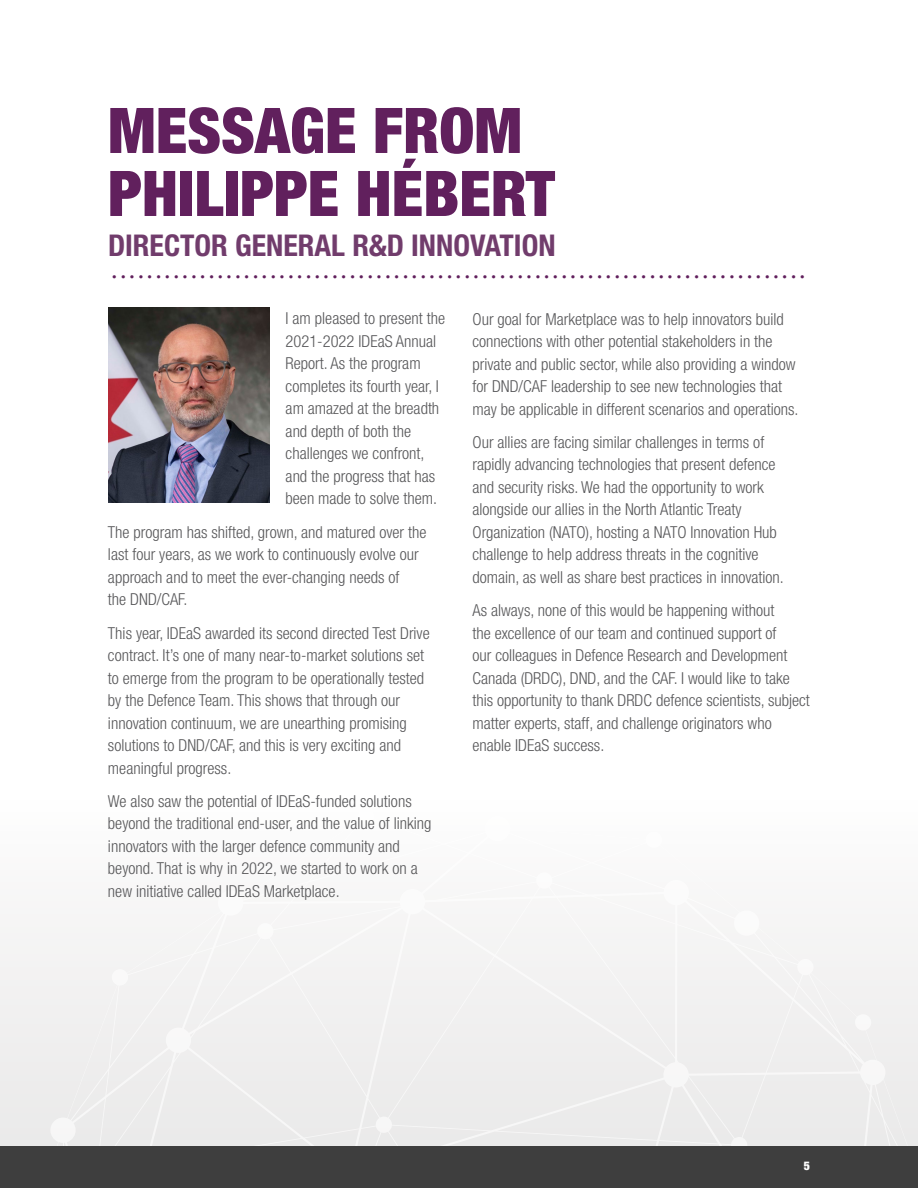
<style>
.page{position:relative;width:918px;height:1188px;background:#fff}
.page>*{position:absolute;margin:0;border:0;box-sizing:border-box;transform-origin:0 0}
.t1{font:900 condensed 63px/63px "Helvetica Neue LT Std";color:#61205d}
.t2{font:700 condensed 30px "Helvetica Neue LT Std";color:#713c6c}
.t3{font:300 condensed 16.5px/22.5px "Helvetica Neue LT Std";color:#58585a}
.t4{font:900 condensed 12px "Helvetica Neue LT Std";color:#fff}
.t5{font:condensed 9px "Helvetica Neue LT Std";color:#61205d}
</style>
<div class="page">
<hr style="left:0;top:662px;width:1px;height:526px;background:#f7f6f6">
<div style="left:10px;top:927px;width:908px;height:219px;background:#f0efef"></div>
<img style="left:108px;top:307px;width:161px;height:196px">
<div style="left:0;top:1146px;width:918px;height:42px;background:#3e3e3e"></div>
<h1 class="t1" style="left:108px;top:98px;width:448px">MESSAGE FROM<br>PHILIPPE HÉBERT</h1>
<h2 class="t2" style="left:108px;top:227px;width:449px">DIRECTOR GENERAL R&amp;D INNOVATION</h2>
<p class="t5" style="left:112px;top:272px;width:694px">• • • • • • • • • • • • • • • • • • • • • • • • • • • • • • • • • • • • • • • • • • • • • • • • • • • • • • • • • • • • • • • • • • • • • • • • • • • • • • •</p>
<p class="t3" style="left:286px;top:307px;width:161px">I am pleased to present the<br>2021-2022 IDEaS Annual<br>Report. As the program completes its fourth year, I am amazed at the breadth and depth of both the challenges we confront, and the progress that has been made to solve them.</p>
<p class="t3" style="left:108px;top:521px;width:320px">The program has shifted, grown, and matured over the last four years, as we work to continuously evolve our approach and to meet the ever-changing needs of<br>the DND/CAF.</p>
<p class="t3" style="left:108px;top:621px;width:323px">This year, IDEaS awarded its second directed Test Drive contract. It’s one of many near-to-market solutions set to emerge from the program to be operationally tested by the Defence Team. This shows that through our innovation continuum, we are unearthing promising solutions to DND/CAF, and this is very exciting and meaningful progress.</p>
<p class="t3" style="left:108px;top:790px;width:325px">We also saw the potential of IDEaS-funded solutions beyond the traditional end-user, and the value of linking innovators with the larger defence community and beyond. That is why in 2022, we started to work on a new initiative called IDEaS Marketplace.</p>
<p class="t3" style="left:473px;top:307px;width:328px">Our goal for Marketplace was to help innovators build connections with other potential stakeholders in the private and public sector, while also providing a window for DND/CAF leadership to see new technologies that may be applicable in different scenarios and operations.</p>
<p class="t3" style="left:473px;top:431px;width:313px">Our allies are facing similar challenges in terms of rapidly advancing technologies that present defence and security risks. We had the opportunity to work alongside our allies in the North Atlantic Treaty Organization (NATO), hosting a NATO Innovation Hub challenge to help address threats in the cognitive domain, as well as share best practices in innovation.</p>
<p class="t3" style="left:473px;top:599px;width:339px">As always, none of this would be happening without<br>the excellence of our team and continued support of<br>our colleagues in Defence Research and Development Canada (DRDC), DND, and the CAF. I would like to take this opportunity to thank DRDC defence scientists, subject matter experts, staff, and challenge originators who enable IDEaS success.</p>
<p class="t4" style="left:804px;top:1158px;width:8px">5</p>
</div>
